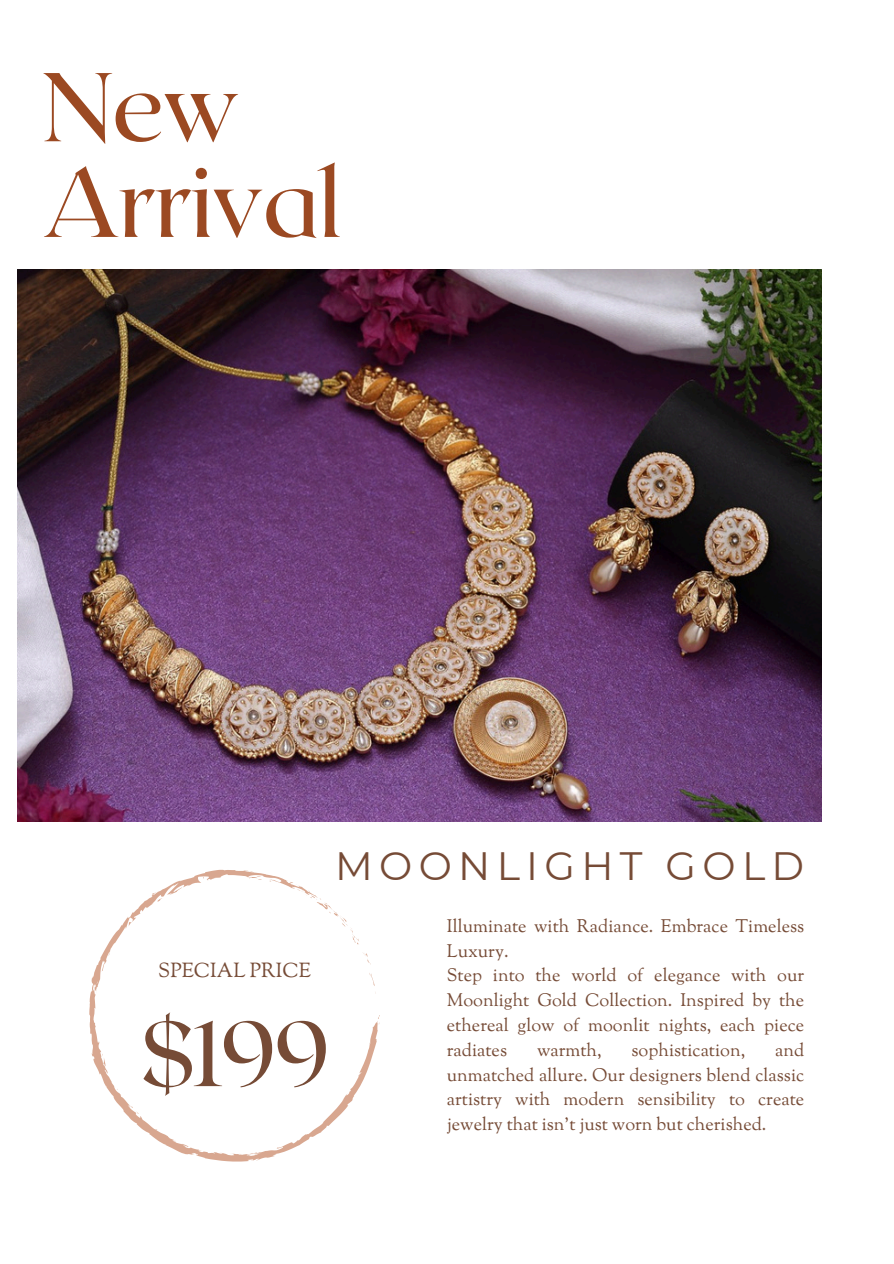
<style>
.page{position:relative;width:894px;height:1264px;background:#fff}
.page>*{position:absolute;margin:0;border:0;box-sizing:border-box;transform-origin:0 0}
.t1{font:97.35px/95.7px "Roxborough CF";letter-spacing:-.02em;color:#9b4922}
.t2{font:91.35px "Roxborough CF";color:#764b36}
.t3{font:39.45px "Montserrat";letter-spacing:.16em;color:#764b36}
.t4{font:20.25px "Sorts Mill Goudy";color:#764b36}
.t5{font:18px/24.8px "Sorts Mill Goudy";color:#764b36;text-align:justify}
</style>
<div class="page">
<svg style="left:89px;top:869px;width:288px;height:292px"></svg>
<svg style="left:94px;top:986px;width:3px;height:7px"></svg>
<svg style="left:289px;top:881px;width:70px;height:64px"></svg>
<svg style="left:243px;top:870px;width:28px;height:11px"></svg>
<svg style="left:203px;top:876px;width:6px;height:5px"></svg>
<svg style="left:151px;top:892px;width:12px;height:9px"></svg>
<svg style="left:115px;top:1086px;width:3px;height:4px"></svg>
<svg style="left:135px;top:1110px;width:3px;height:4px"></svg>
<img style="left:18px;top:270px;width:803px;height:551px">
<p class="t1" style="left:42px;top:54px;width:301px">New<br>Arrival</p>
<p class="t4" style="left:158px;top:957px;width:154px">SPECIAL PRICE</p>
<h1 class="t2" style="left:140px;top:994px;width:191px">$199</h1>
<h2 class="t3" style="left:335px;top:841px;width:470px">MOONLIGHT GOLD</h2>
<p class="t5" style="left:446px;top:915px;width:359px">Illuminate with Radiance. Embrace Timeless<br>Luxury.</p>
<h3 class="t5" style="left:446px;top:964px;width:359px">Step into the world of elegance with our Moonlight Gold Collection. Inspired by the ethereal glow of moonlit nights, each piece radiates</h3>
<h3 class="t5" style="left:446px;top:1039px;width:359px;text-indent:328px">and unmatched allure. Our designers blend classic artistry with modern sensibility to create jewelry that isn’t just worn but cherished.</h3>
<h3 class="t5" style="left:537px;top:1039px;width:66px">warmth,</h3>
<h3 class="t5" style="left:631px;top:1039px;width:115px">sophistication,</h3>
</div>
